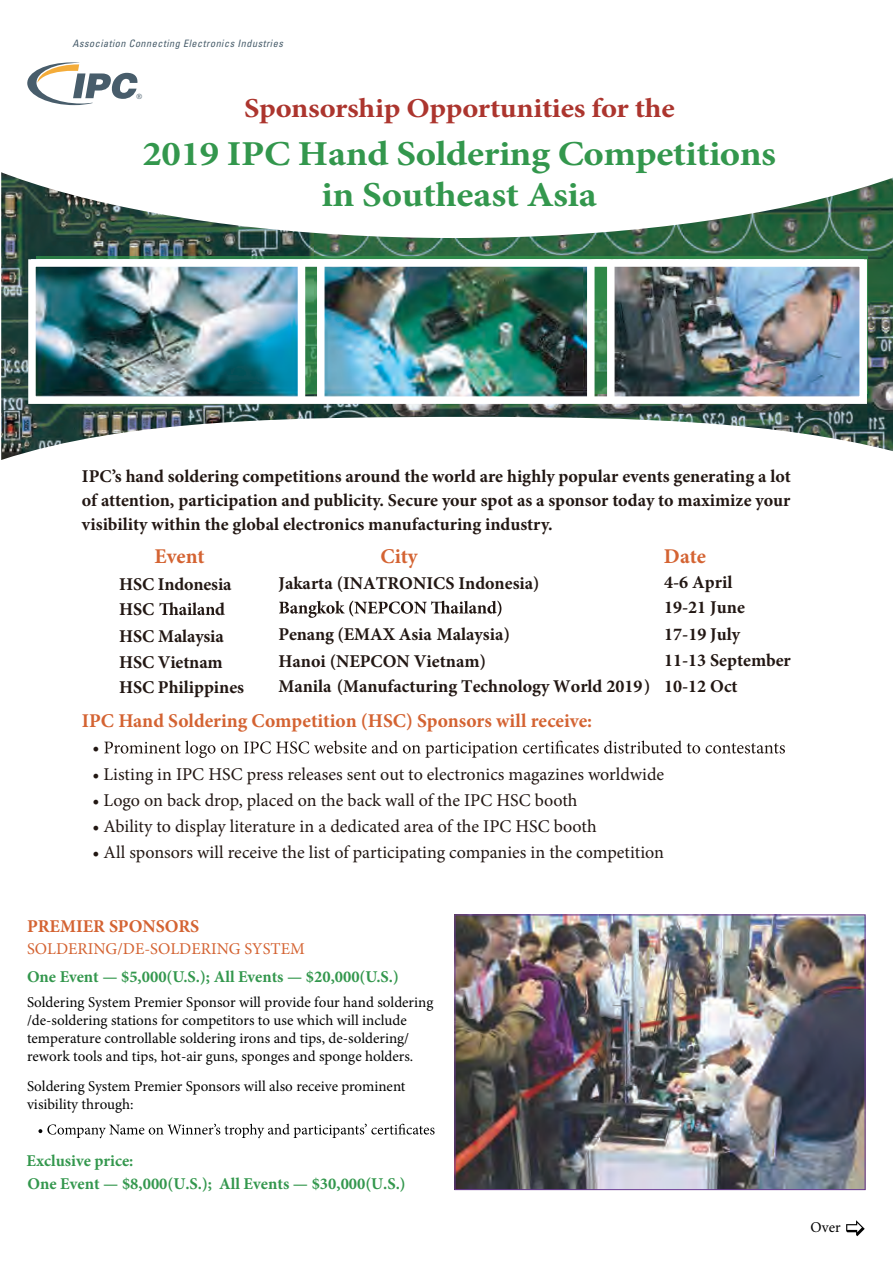
<style>
.page{position:relative;width:893px;height:1263px;background:#fff}
.page>*{position:absolute;margin:0;border:0;box-sizing:border-box;transform-origin:0 0}
.t1{font:700 34.95px/40.8px "Minion Pro";letter-spacing:-.01em;color:#33974d;text-align:center;scale:1.11 1}
.t2{font:700 27.45px "Minion Pro";letter-spacing:-.01em;color:#ac352e;scale:1.11 1}
.t3{font:700 21px "Minion Pro";color:#d46332}
.t4{font:700 19.5px "Minion Pro";color:#d46332}
.t5{font:700 18px/24px "Minion Pro";color:#221713;text-align:justify}
.t6{font:18px "Minion Pro";color:#221713}
.t7{font:700 18px "Minion Pro";color:#d46332}
.t8{font:700 16.5px/23.2px "Minion Pro";color:#33974d}
.t9{font:16.5px "Minion Pro";color:#d46332}
.t10{font:15px/18px "Minion Pro";color:#030303}
.t11{font:italic condensed 10.2px "Univers";letter-spacing:.05em;color:#485d6b}
.t12{font:condensed 7.2px "Univers";color:#485d6b}
</style>
<div class="page">
<img style="left:1px;top:238px;width:892px;height:222px">
<svg style="left:36px;top:256px;width:831px;height:3px;background:#318549"></svg>
<img style="left:37px;top:268px;width:821px;height:127px">
<div style="left:28px;top:259px;width:839px;height:145px;border:8px solid #fff"></div>
<div style="left:607px;top:260px;width:8px;height:137px;background:#fff"></div>
<div style="left:587px;top:260px;width:7px;height:137px;background:#fff"></div>
<div style="left:317px;top:260px;width:7px;height:137px;background:#fff"></div>
<div style="left:298px;top:260px;width:7px;height:137px;background:#fff"></div>
<svg style="left:1px;top:105px;width:892px;height:133px"></svg>
<img style="left:457px;top:916px;width:406px;height:272px">
<div style="left:455px;top:914px;width:410px;height:276px;border:1px solid #6b3a94"></div>
<svg style="left:38px;top:1124px;width:397px;height:14px"></svg>
<svg style="left:846px;top:1220px;width:19px;height:16px"></svg>
<svg style="left:27px;top:62px;width:111px;height:43px"></svg>
<svg style="left:159px;top:602px;width:56px;height:13px"></svg>
<svg style="left:279px;top:601px;width:222px;height:17px"></svg>
<svg style="left:104px;top:740px;width:681px;height:18px"></svg>
<p class="t11" style="left:72px;top:37px;width:212px">Association Connecting Electronics Industries</p>
<p class="t12" style="left:137px;top:92px;width:7px">®</p>
<h2 class="t2" style="left:244px;top:89px;width:389px">Sponsorship Opportunities for the</h2>
<h1 class="t1" style="left:143px;top:133px;width:572px">2019 IPC Hand Soldering Competitions in Southeast Asia</h1>
<p class="t5" style="left:82px;top:464px;width:710px">IPC’s hand soldering competitions around the world are highly popular events generating a lot of attention, participation and publicity. Secure your spot as a sponsor today to maximize your visibility within the global electronics manufacturing industry.</p>
<p class="t3" style="left:155px;top:541px;width:52px">Event</p>
<p class="t3" style="left:380px;top:541px;width:39px">City</p>
<p class="t3" style="left:664px;top:541px;width:44px">Date</p>
<p class="t5" style="left:119px;top:572px;width:114px;line-height:24.8px">H CS nodnI e s i a<br>HSC</p>
<p class="t5" style="left:664px;top:570px;width:70px">4-6 April</p>
<p class="t5" style="left:278px;top:571px;width:263px">Jakarta (INATRONICS Indonesia)</p>
<p class="t5" style="left:664px;top:595px;width:82px">19-21 June</p>
<p class="t5" style="left:664px;top:648px;width:128px">11-13 September</p>
<p class="t5" style="left:215px;top:597px;width:11px">d</p>
<p class="t5" style="left:119px;top:624px;width:106px">HSC Malaysia</p>
<p class="t5" style="left:278px;top:622px;width:233px">Penang (EMAX A ais M )aisyala</p>
<p class="t5" style="left:664px;top:622px;width:78px">yluJ91-71</p>
<p class="t5" style="left:278px;top:649px;width:209px">Hanoi (NEPCON Vietnam)</p>
<p class="t5" style="left:119px;top:650px;width:105px">H CS V tei n a m</p>
<p class="t5" style="left:119px;top:675px;width:126px">H CS senippi l ihP</p>
<p class="t5" style="left:278px;top:674px;width:461px">M al ina (Manufacturing Technology World 2019) 10-12 Oct</p>
<p class="t4" style="left:82px;top:707px;width:512px">IPC Hand Soldering Competition (HSC) Sponsors will receive:</p>
<p class="t6" style="left:92px;top:735px;width:9px">•</p>
<p class="t6" style="left:92px;top:762px;width:573px">• Listing in IPC HSC press releases sent out to electronics magazines worldwide</p>
<p class="t6" style="left:92px;top:788px;width:487px">• Logo on back drop, placed on the back wall of the IPC HSC booth</p>
<p class="t6" style="left:92px;top:814px;width:506px">• Ability to display literature in a dedicated area of the IPC HSC booth</p>
<p class="t6" style="left:93px;top:840px;width:573px">• All sponsors will receive the list of participating companies in the competition</p>
<p class="t7" style="left:27px;top:913px;width:174px">PREMIER SPONSORS</p>
<p class="t9" style="left:27px;top:938px;width:279px">SOLDERING/DE-SOLDERING SYSTEM</p>
<p class="t8" style="left:27px;top:965px;width:373px">One Event — $5,000(U.S.); All Events — $20,000(U.S.)</p>
<p class="t10" style="left:27px;top:993px;width:408px">Soldering System Premier Sponsor will provide four hand soldering /de-soldering stations for competitors to use which will include temperature controllable soldering irons and tips, de-soldering/ rework tools and tips, hot-air guns, sponges and sponge holders.</p>
<p class="t10" style="left:27px;top:1078px;width:380px">Soldering System Premier Sponsors will also receive prominent visibility through:</p>
<p class="t8" style="left:27px;top:1149px;width:381px">Exclusive price:<br>One Event — $8,000(U.S.); All Events — $30,000(U.S.)</p>
<p class="t10" style="left:810px;top:1218px;width:32px">Over</p>
</div>
